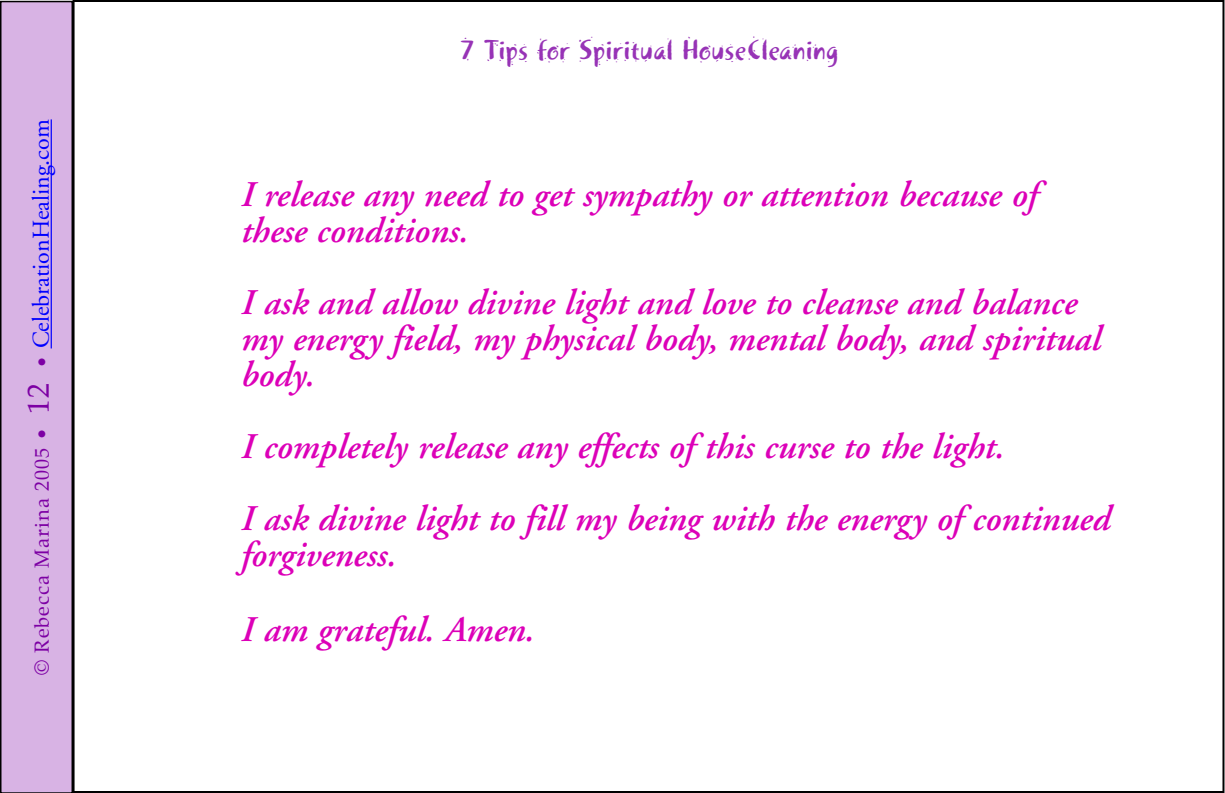
<style>
.page{position:relative;width:1225px;height:793px;background:#fff}
.page>*{position:absolute;margin:0;border:0;box-sizing:border-box;transform-origin:0 0}
.t1{font:italic 600 36px "Adobe Garamond";color:#dc00b8}
.t2{font:28px "Khaki Two";letter-spacing:.015em;color:#9733b6}
.t3{font:24px "Adobe Garamond";color:#00f}
.s1{font-family:"Palatino";font-size:20px;color:#7d00a4}
.s2{font-family:"Palatino";font-size:30px;color:#7d00a4}
</style>
<div class="page">
<div style="left:1px;top:2px;width:71px;height:790px;background:#d8b3e4"></div>
<hr style="left:51px;top:119px;width:1px;height:229px;background:#00f">
<div style="left:0;top:1px;width:73px;height:791px;border:2px solid #000"></div>
<p class="t3" style="left:28px;top:674px;width:557px;rotate:-90deg"><span class="s1">© Rebecca Marina 2005 •</span> <span class="s2">12</span> <span class="s1">•</span> CelebrationHealing.com</p>
<p class="t2" style="left:459px;top:33px;width:380px">7 Tips for Spiritual HouseCleaning</p>
<p class="t1" style="left:241px;top:175px;width:798px">I release any need to get sympathy or attention because of</p>
<p class="t1" style="left:241px;top:211px;width:229px">these conditions.</p>
<p class="t1" style="left:241px;top:283px;width:837px">I ask and allow divine light and love to cleanse and balance</p>
<p class="t1" style="left:241px;top:319px;width:861px">my energy field, my physical body, mental body, and spiritual</p>
<p class="t1" style="left:241px;top:355px;width:75px">body.</p>
<p class="t1" style="left:241px;top:427px;width:765px">I completely release any effects of this curse to the light.</p>
<p class="t1" style="left:241px;top:499px;width:871px">I ask divine light to fill my being with the energy of continued</p>
<p class="t1" style="left:241px;top:535px;width:157px">forgiveness.</p>
<p class="t1" style="left:241px;top:609px;width:295px">I am grateful. Amen.</p>
</div>
